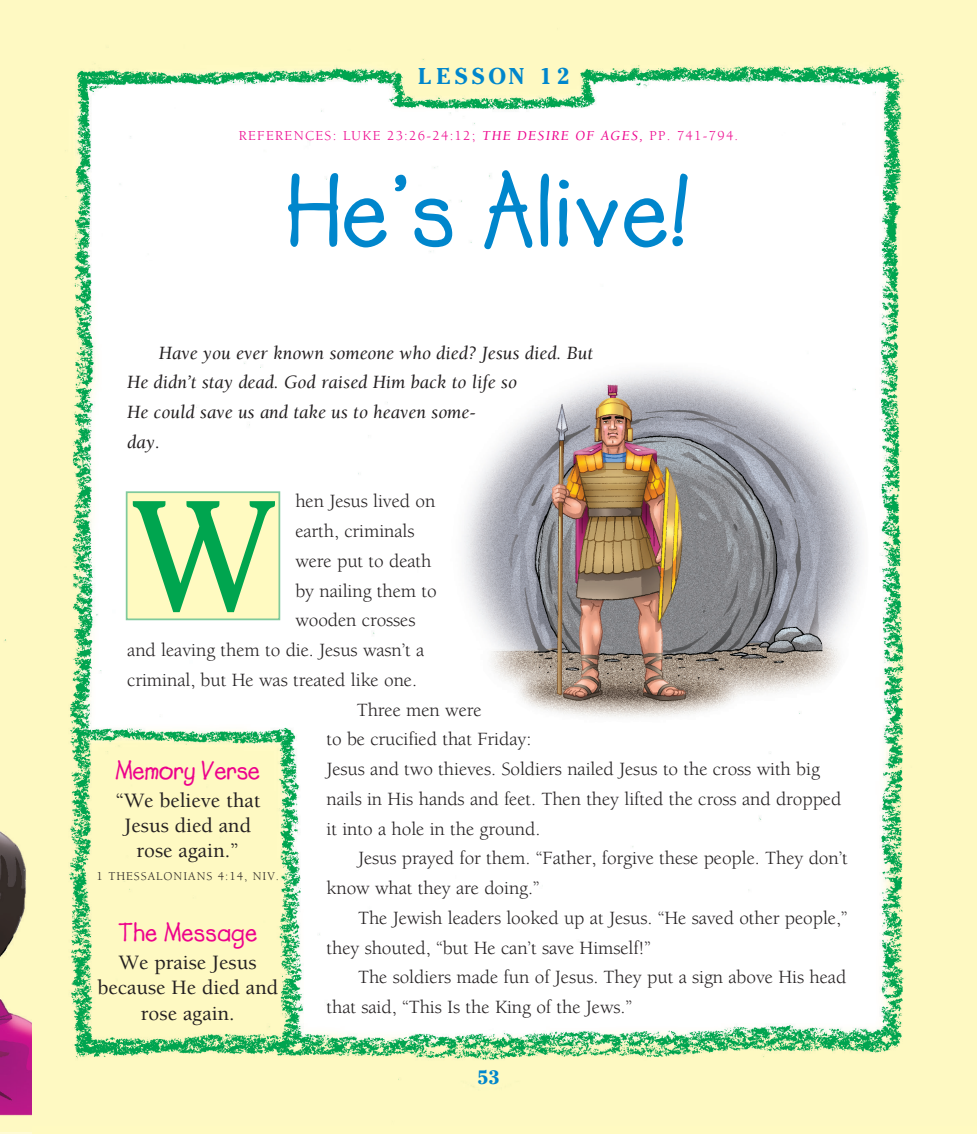
<style>
.page{position:relative;width:977px;height:1134px;background:#fff}
.page>*{position:absolute;margin:0;border:0;box-sizing:border-box;transform-origin:0 0}
.t1{font:155.4px "Cheltenham";color:#00a54f}
._2__Headline{font:101.5px "Lemonade ICG Bold";letter-spacing:.01em;color:#0086cc}
.Memory_Verse__title{font:26.25px "Lemonade ICG Bold";letter-spacing:-.015em;color:#ed028c}
.t2{font:700 22.75px "Cheltenham";letter-spacing:.2em;color:#0086cc}
._3__Mem_Mess{font:500 21px/25.2px "Berkeley";color:#231f20;text-align:center}
.First_Paragraph{font:19.25px/29.8px "Berkeley";letter-spacing:-.005em;color:#231f20}
.t3{font:italic 19.25px/29.8px "Berkeley";color:#231f20}
.t4{font:700 19.25px "Cheltenham";color:#0086cc}
._6__Reference_text{font:14px "Berkeley";letter-spacing:.095em;color:#ed028c}
.t5{font:12.25px "Berkeley";letter-spacing:.08em;color:#231f20}
.s1{font-style:italic}
</style>
<div class="page">
<img style="left:32px;top:0;width:944px;height:1126px">
<img style="left:0;top:0;width:31px;height:1132px">
<div style="left:126px;top:491px;width:154px;height:129px;background:#fffac1;border:2px solid #80ca9c"></div>
<img style="left:449px;top:363px;width:419px;height:372px">
<p class="t2" style="left:418px;top:63px;width:153px">LESSON 12</p>
<p class="_6__Reference_text" style="left:239px;top:128px;width:501px">REFERENCES: LUKE 23:26-24:12; <span class="s1">THE DESIRE OF AGES,</span> PP. 741-794.</p>
<p class="_2__Headline" style="left:286px;top:151px;width:406px">He’s Alive!</p>
<p class="t3" style="left:127px;top:338px;width:467px;text-indent:32px">Have you ever known someone who died? Jesus died. But He didn’t stay dead. God raised Him back to life so<br>He could save us and take us to heaven some-<br>day.</p>
<p class="First_Paragraph" style="left:295px;top:487px;width:141px">hen Jesus lived on</p>
<p class="First_Paragraph" style="left:295px;top:517px;width:121px">earth, criminals</p>
<p class="First_Paragraph" style="left:295px;top:546px;width:138px">were put to death</p>
<p class="First_Paragraph" style="left:295px;top:576px;width:143px">by nailing them to</p>
<p class="First_Paragraph" style="left:295px;top:606px;width:122px">wooden crosses</p>
<p class="First_Paragraph" style="left:127px;top:636px;width:299px">and leaving them to die. Jesus wasn’t a</p>
<p class="First_Paragraph" style="left:127px;top:665px;width:291px">criminal, but He was treated like one.</p>
<p class="First_Paragraph" style="left:326px;top:695px;width:516px;text-indent:30px">Three men were<br>to be crucified that Friday:<br>Jesus and two thieves. Soldiers nailed Jesus to the cross with big nails in His hands and feet. Then they lifted the cross and dropped it into a hole in the ground.</p>
<p class="First_Paragraph" style="left:326px;top:844px;width:523px;text-indent:32px">Jesus prayed for them. “Father, forgive these people. They don’t know what they are doing.”</p>
<p class="First_Paragraph" style="left:326px;top:903px;width:522px;text-indent:32px">The Jewish leaders looked up at Jesus. “He saved other people,” they shouted, “but He can’t save Himself!”</p>
<p class="First_Paragraph" style="left:326px;top:963px;width:521px;text-indent:32px">The soldiers made fun of Jesus. They put a sign above His head that said, “This Is the King of the Jews.”</p>
<p class="t1" style="left:133px;top:466px;width:145px">W</p>
<p class="Memory_Verse__title" style="left:115px;top:755px;width:146px">Memory Verse</p>
<p class="_3__Mem_Mess" style="left:115px;top:788px;width:147px">“We believe that<br>Jesus died and rose again.”</p>
<p class="t5" style="left:96px;top:870px;width:184px">1 THESSALONIANS 4:14, NIV.</p>
<p class="Memory_Verse__title" style="left:118px;top:917px;width:141px">The Message</p>
<p class="_3__Mem_Mess" style="left:97px;top:950px;width:182px">We praise Jesus because He died and rose again.</p>
<p class="t4" style="left:477px;top:1065px;width:23px">53</p>
</div>
